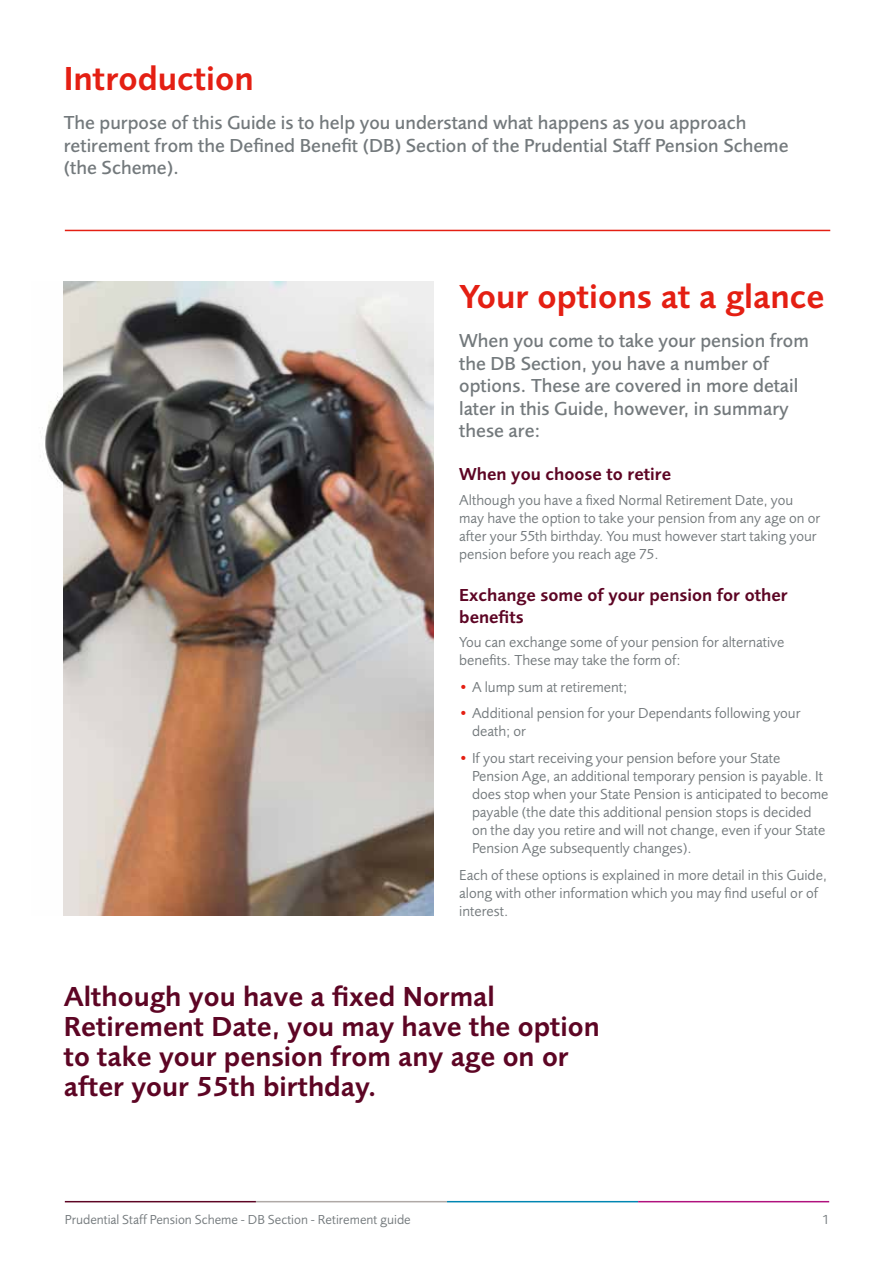
<style>
.page{position:relative;width:893px;height:1263px;background:#fff}
.page>*{position:absolute;margin:0;border:0;box-sizing:border-box;transform-origin:0 0}
.t1{font:600 34.5px "Pru Sans";color:#e41f13}
.t2{font:600 28.5px/30px "Pru Sans";color:#5d0524}
.t3{font:500 19.5px/22.5px "Pru Sans";color:#73797c}
.t4{font:600 18px/21.6px "Pru Sans";color:#5d0524}
.t5{font:15px/18px "Pru Sans";color:#73797c}
.t6{font:13.5px "Pru Sans";color:#73797c}
.s1{font-weight:600;color:#e41f13}
</style>
<div class="page">
<hr style="left:65px;top:1201px;width:191px;height:1px;background:#5d0524">
<hr style="left:447px;top:1201px;width:191px;height:1px;background:#0086b2">
<hr style="left:256px;top:1201px;width:191px;height:1px;background:#afa9a6">
<hr style="left:638px;top:1201px;width:191px;height:1px;background:#b0117d">
<img style="left:40px;top:282px;width:24px;height:633px">
<hr style="left:65px;top:230px;width:765px;height:1px;background:#e41f13">
<img style="left:64px;top:282px;width:370px;height:633px">
<h1 class="t1" style="left:64px;top:58px;width:191px">Introduction</h1>
<h3 class="t3" style="left:64px;top:112px;width:726px">The purpose of this Guide is to help you understand what happens as you approach retirement from the Defined Benefit (DB) Section of the Prudential Staff Pension Scheme (the Scheme).</h3>
<h1 class="t1" style="left:459px;top:276px;width:367px">Your options at a glance</h1>
<h3 class="t3" style="left:459px;top:329px;width:351px">When you come to take your pension from the DB Section, you have a number of options. These are covered in more detail later in this Guide, however, in summary these are:</h3>
<p class="t4" style="left:459px;top:463px;width:213px">When you choose to retire</p>
<p class="t5" style="left:459px;top:490px;width:363px">Although you have a fixed Normal Retirement Date, you may have the option to take your pension from any age on or after your 55th birthday. You must however start taking your pension before you reach age 75.</p>
<p class="t4" style="left:459px;top:585px;width:330px">Exchange some of your pension for other benefits</p>
<p class="t5" style="left:459px;top:633px;width:327px">You can exchange some of your pension for alternative benefits. These may take the form of:</p>
<p class="t5" style="left:459px;top:678px;width:169px"><span class="s1">•</span> A lump sum at retirement;</p>
<p class="t5" style="left:472px;top:704px;width:330px;text-indent:-13px"><span class="s1">•</span> Additional pension for your Dependants following your death; or</p>
<p class="t5" style="left:472px;top:749px;width:358px;text-indent:-13px"><span class="s1">•</span> If you start receiving your pension before your State Pension Age, an additional temporary pension is payable. It does stop when your State Pension is anticipated to become payable (the date this additional pension stops is decided on the day you retire and will not change, even if your State Pension Age subsequently changes).</p>
<p class="t5" style="left:459px;top:865px;width:369px">Each of these options is explained in more detail in this Guide, along with other information which you may find useful or of interest.</p>
<h2 class="t2" style="left:64px;top:981px;width:537px">Although you have a fixed Normal Retirement Date, you may have the option to take your pension from any age on or after your 55th birthday.</h2>
<p class="t6" style="left:65px;top:1211px;width:347px">Prudential Staff Pension Scheme - DB Section - Retirement guide</p>
<p class="t6" style="left:822px;top:1211px;width:8px">1</p>
</div>
